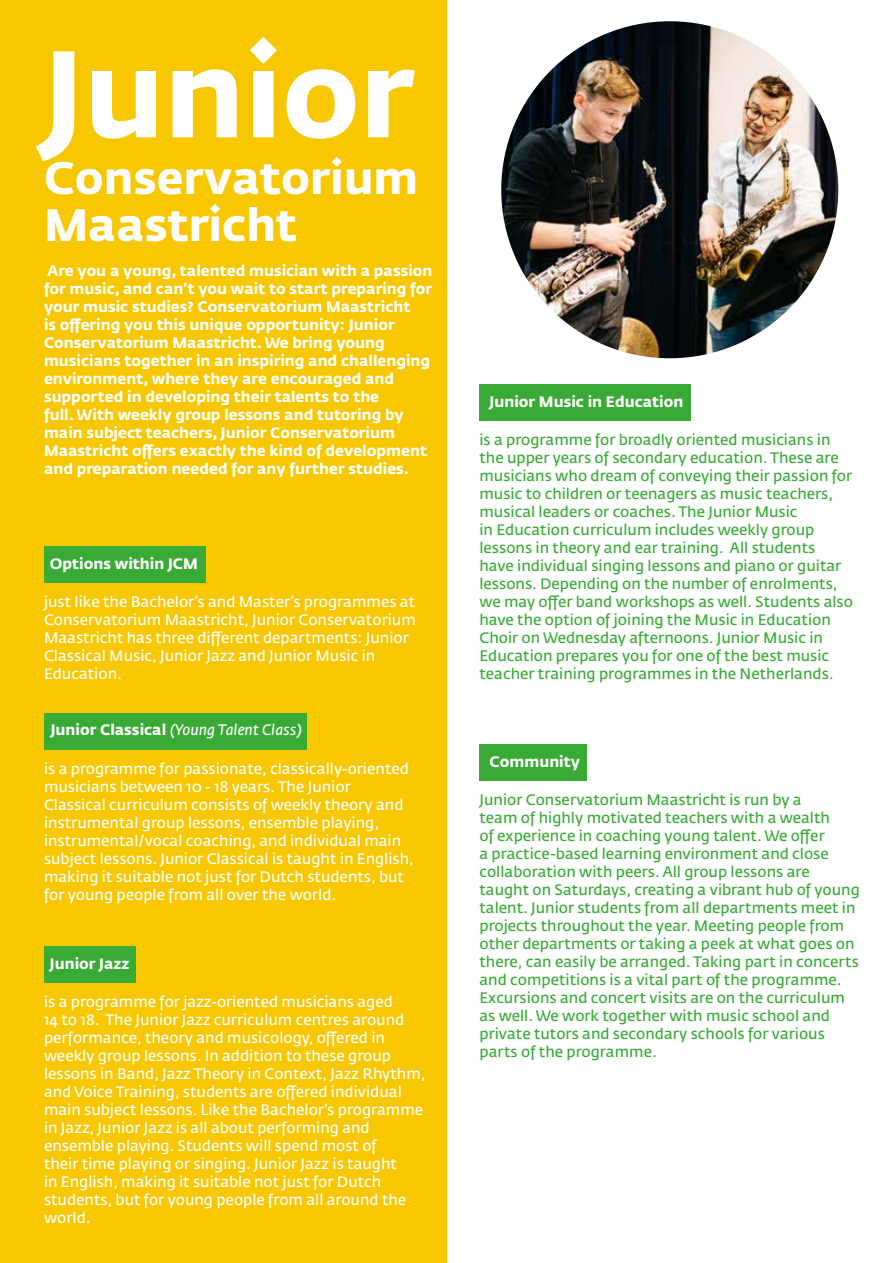
<style>
.page{position:relative;width:893px;height:1263px;background:#fff}
.page>*{position:absolute;margin:0;border:0;box-sizing:border-box;transform-origin:0 0}
.t1{font:700 121.5px "Fedra Sans Std";color:#fff}
.t2{font:700 45px/46.5px "Fedra Sans Std";color:#fff}
.t3{font:15px/18px "Fedra Sans Std";color:#3aaa37}
.t4{font:15px/18px "Fedra Sans Std";color:#fff}
.t5{font:700 15px/18px "Fedra Sans Std";color:#fff}
.t6{font:italic 15px "Fedra Sans Std";color:#fff}
.s1{font-weight:700;font-style:normal}
</style>
<div class="page">
<div style="left:0;top:0;width:446px;height:1263px;background:#f7c802"></div>
<div style="left:479px;top:384px;width:212px;height:36px;background:#3aaa37"></div>
<div style="left:479px;top:744px;width:108px;height:36px;background:#3aaa37"></div>
<img style="left:501px;top:21px;width:337px;height:337px;border-radius:168px">
<div style="left:44px;top:713px;width:262px;height:36px;background:#3aaa37"></div>
<div style="left:44px;top:946px;width:92px;height:36px;background:#3aaa37"></div>
<div style="left:44px;top:546px;width:161px;height:37px;background:#3aaa37"></div>
<h1 class="t1" style="left:44px;top:19px;width:371px">Junior</h1>
<h2 class="t2" style="left:44px;top:155px;width:376px">Conservatorium<br>Maastricht</h2>
<p class="t5" style="left:44px;top:262px;width:390px">Are you a young, talented musician with a passion for music, and can’t you wait to start preparing for your music studies? Conservatorium Maastricht<br>is offering you this unique opportunity: Junior Conservatorium Maastricht. We bring young musicians together in an inspiring and challenging environment, where they are encouraged and supported in developing their talents to the<br>full. With weekly group lessons and tutoring by main subject teachers, Junior Conservatorium Maastricht offers exactly the kind of development and preparation needed for any further studies.</p>
<p class="t5" style="left:50px;top:554px;width:150px">Options within JCM</p>
<p class="t4" style="left:44px;top:592px;width:373px">just like the Bachelor’s and Master’s programmes at Conservatorium Maastricht, Junior Conservatorium Maastricht has three different departments: Junior Classical Music, Junior Jazz and Junior Music in Education.</p>
<p class="t6" style="left:51px;top:721px;width:252px"><span class="s1">Junior Classical</span> (Young Talent Class)</p>
<p class="t4" style="left:44px;top:759px;width:372px">is a programme for passionate, classically-oriented musicians between 10 - 18 years. The Junior Classical curriculum consists of weekly theory and instrumental group lessons, ensemble playing, instrumental/vocal coaching, and individual main subject lessons. Junior Classical is taught in English, making it suitable not just for Dutch students, but for young people from all over the world.</p>
<p class="t5" style="left:50px;top:954px;width:81px">Junior Jazz</p>
<p class="t4" style="left:44px;top:992px;width:383px">is a programme for jazz-oriented musicians aged<br>14 to 18. The Junior Jazz curriculum centres around performance, theory and musicology, offered in weekly group lessons. In addition to these group lessons in Band, Jazz Theory in Context, Jazz Rhythm, and Voice Training, students are offered individual main subject lessons. Like the Bachelor’s programme in Jazz, Junior Jazz is all about performing and ensemble playing. Students will spend most of<br>their time playing or singing. Junior Jazz is taught<br>in English, making it suitable not just for Dutch students, but for young people from all around the world.</p>
<p class="t5" style="left:490px;top:392px;width:195px">Junior Music in Education</p>
<p class="t3" style="left:479px;top:431px;width:375px">is a programme for broadly oriented musicians in the upper years of secondary education. These are musicians who dream of conveying their passion for music to children or teenagers as music teachers, musical leaders or coaches. The Junior Music<br>in Education curriculum includes weekly group lessons in theory and ear training. All students have individual singing lessons and piano or guitar lessons. Depending on the number of enrolments, we may offer band workshops as well. Students also have the option of joining the Music in Education Choir on Wednesday afternoons. Junior Music in Education prepares you for one of the best music teacher training programmes in the Netherlands.</p>
<p class="t5" style="left:490px;top:752px;width:92px">Community</p>
<p class="t3" style="left:479px;top:790px;width:382px">Junior Conservatorium Maastricht is run by a<br>team of highly motivated teachers with a wealth<br>of experience in coaching young talent. We offer<br>a practice-based learning environment and close collaboration with peers. All group lessons are taught on Saturdays, creating a vibrant hub of young talent. Junior students from all departments meet in projects throughout the year. Meeting people from other departments or taking a peek at what goes on there, can easily be arranged. Taking part in concerts and competitions is a vital part of the programme.<br>Excursions and concert visits are on the curriculum as well. We work together with music school and private tutors and secondary schools for various parts of the programme.</p>
</div>
